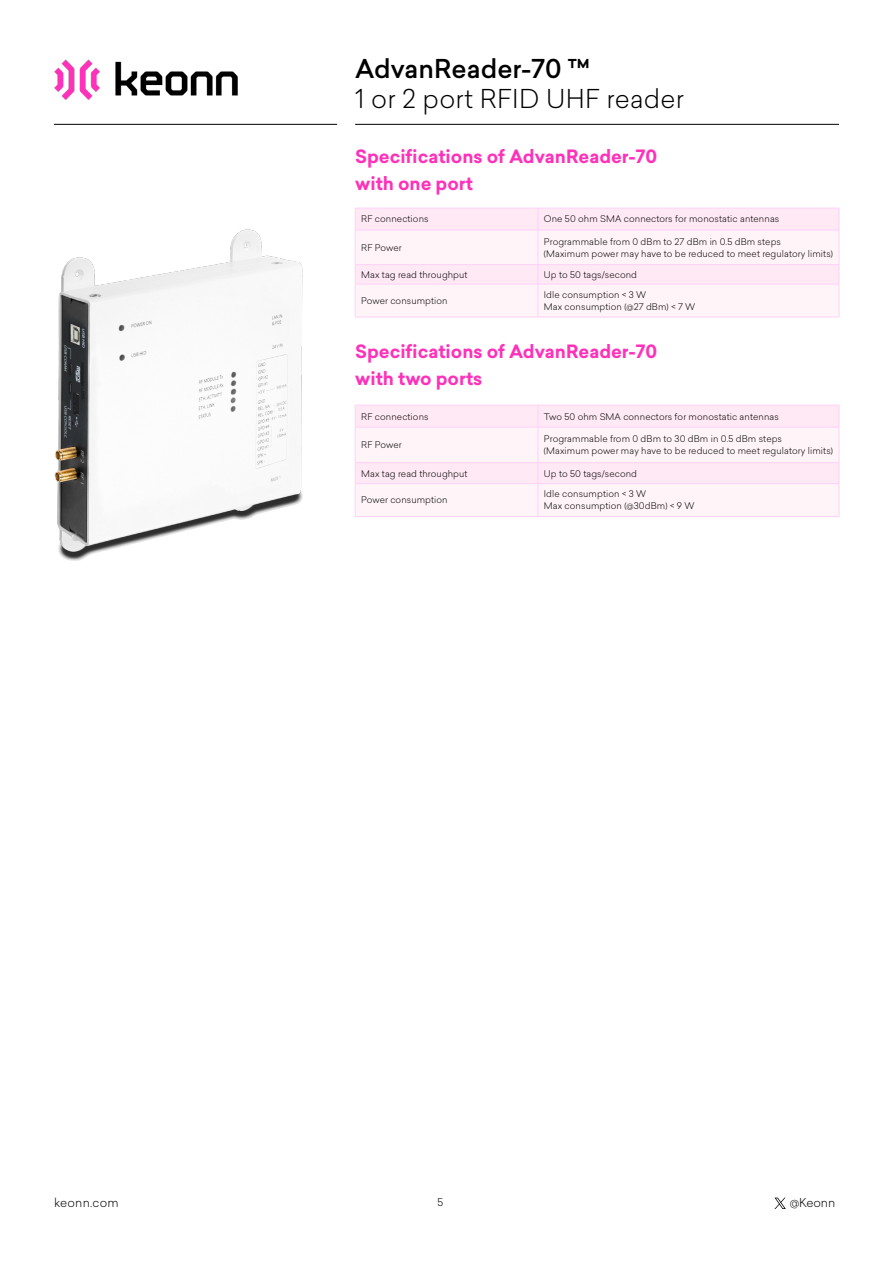
<style>
.page{position:relative;width:893px;height:1263px;background:#fff}
.page>*{position:absolute;margin:0;border:0;box-sizing:border-box;transform-origin:0 0}
.t1{font:300 25.5px "Sailec";letter-spacing:.01em;color:#000}
.t2{font:500 25.5px "Sailec";color:#000}
.t3{font:700 18px/27px "Sailec";color:#ff30b9}
.t4{font:300 12px "Sailec";letter-spacing:.01em;color:#000}
.t5{font:300 10.5px "Sailec";color:#000}
.t6{font:300 9px/12px "Sailec";letter-spacing:.01em;color:#000}
</style>
<div class="page">
<hr style="left:355px;top:124px;width:484px;height:1px;background:#000">
<hr style="left:54px;top:124px;width:283px;height:1px;background:#000">
<img style="left:54px;top:59px;width:184px;height:40px">
<svg style="left:774px;top:1197px;width:12px;height:12px"></svg>
<img style="left:54px;top:229px;width:249px;height:332px">
<svg style="left:355px;top:208px;width:485px;height:109px"></svg>
<hr style="left:355px;top:230px;width:183px;height:1px;background:#ffd1f7">
<hr style="left:355px;top:230px;width:1px;height:35px;background:#ffd1f7">
<hr style="left:355px;top:264px;width:183px;height:1px;background:#ffd1f7">
<hr style="left:538px;top:230px;width:301px;height:1px;background:#ffd1f7">
<hr style="left:538px;top:230px;width:1px;height:35px;background:#ffd1f7">
<hr style="left:839px;top:230px;width:1px;height:35px;background:#ffd1f7">
<hr style="left:538px;top:264px;width:301px;height:1px;background:#ffd1f7">
<hr style="left:355px;top:284px;width:183px;height:1px;background:#ffd1f7">
<hr style="left:355px;top:284px;width:1px;height:33px;background:#ffd1f7">
<hr style="left:355px;top:317px;width:183px;height:1px;background:#ffd1f7">
<hr style="left:538px;top:284px;width:301px;height:1px;background:#ffd1f7">
<hr style="left:538px;top:284px;width:1px;height:33px;background:#ffd1f7">
<hr style="left:839px;top:284px;width:1px;height:33px;background:#ffd1f7">
<hr style="left:538px;top:317px;width:301px;height:1px;background:#ffd1f7">
<svg style="left:355px;top:405px;width:485px;height:112px"></svg>
<hr style="left:355px;top:427px;width:183px;height:1px;background:#ffd1f7">
<hr style="left:355px;top:427px;width:1px;height:36px;background:#ffd1f7">
<hr style="left:355px;top:462px;width:183px;height:1px;background:#ffd1f7">
<hr style="left:538px;top:427px;width:301px;height:1px;background:#ffd1f7">
<hr style="left:538px;top:427px;width:1px;height:36px;background:#ffd1f7">
<hr style="left:839px;top:427px;width:1px;height:36px;background:#ffd1f7">
<hr style="left:538px;top:462px;width:301px;height:1px;background:#ffd1f7">
<hr style="left:355px;top:483px;width:183px;height:1px;background:#ffd1f7">
<hr style="left:355px;top:484px;width:1px;height:32px;background:#ffd1f7">
<hr style="left:355px;top:516px;width:183px;height:1px;background:#ffd1f7">
<hr style="left:538px;top:483px;width:301px;height:1px;background:#ffd1f7">
<hr style="left:538px;top:484px;width:1px;height:32px;background:#ffd1f7">
<hr style="left:839px;top:484px;width:1px;height:32px;background:#ffd1f7">
<hr style="left:538px;top:516px;width:301px;height:1px;background:#ffd1f7">
<h1 class="t2" style="left:355px;top:51px;width:237px">AdvanReader-70 ™</h1>
<h1 class="t1" style="left:355px;top:81px;width:330px">1 or 2 port RFID UHF reader</h1>
<h2 class="t3" style="left:355px;top:143px;width:303px">Specifications of AdvanReader-70 with one port</h2>
<p class="t6" style="left:361px;top:213px;width:69px">RF connections</p>
<p class="t6" style="left:544px;top:213px;width:237px">One 50 ohm SMA connectors for monostatic antennas</p>
<p class="t6" style="left:361px;top:241px;width:42px">RF Power</p>
<p class="t6" style="left:544px;top:235px;width:291px">Programmable from 0 dBm to 27 dBm in 0.5 dBm steps<br>(Maximum power may have to be reduced to meet regulatory limits)</p>
<p class="t6" style="left:361px;top:268px;width:108px">Max tag read throughput</p>
<p class="t6" style="left:544px;top:268px;width:95px">Up to 50 tags/second</p>
<p class="t6" style="left:361px;top:294px;width:88px">Power consumption</p>
<p class="t6" style="left:544px;top:288px;width:153px">Idle consumption &lt; 3 W<br>Max consumption (@27 dBm) &lt; 7 W</p>
<h2 class="t3" style="left:355px;top:339px;width:303px">Specifications of AdvanReader-70 with two ports</h2>
<p class="t6" style="left:361px;top:410px;width:69px">RF connections</p>
<p class="t6" style="left:544px;top:410px;width:236px">Two 50 ohm SMA connectors for monostatic antennas</p>
<p class="t6" style="left:361px;top:439px;width:42px">RF Power</p>
<p class="t6" style="left:544px;top:433px;width:291px">Programmable from 0 dBm to 30 dBm in 0.5 dBm steps<br>(Maximum power may have to be reduced to meet regulatory limits)</p>
<p class="t6" style="left:361px;top:467px;width:108px">Max tag read throughput</p>
<p class="t6" style="left:544px;top:467px;width:95px">Up to 50 tags/second</p>
<p class="t6" style="left:361px;top:494px;width:88px">Power consumption</p>
<p class="t6" style="left:544px;top:488px;width:152px">Idle consumption &lt; 3 W<br>Max consumption (@30dBm) &lt; 9 W</p>
<h3 class="t4" style="left:54px;top:1194px;width:66px">keonn.com</h3>
<p class="t5" style="left:438px;top:1195px;width:7px">5</p>
<h3 class="t4" style="left:790px;top:1194px;width:47px">@Keonn</h3>
</div>
